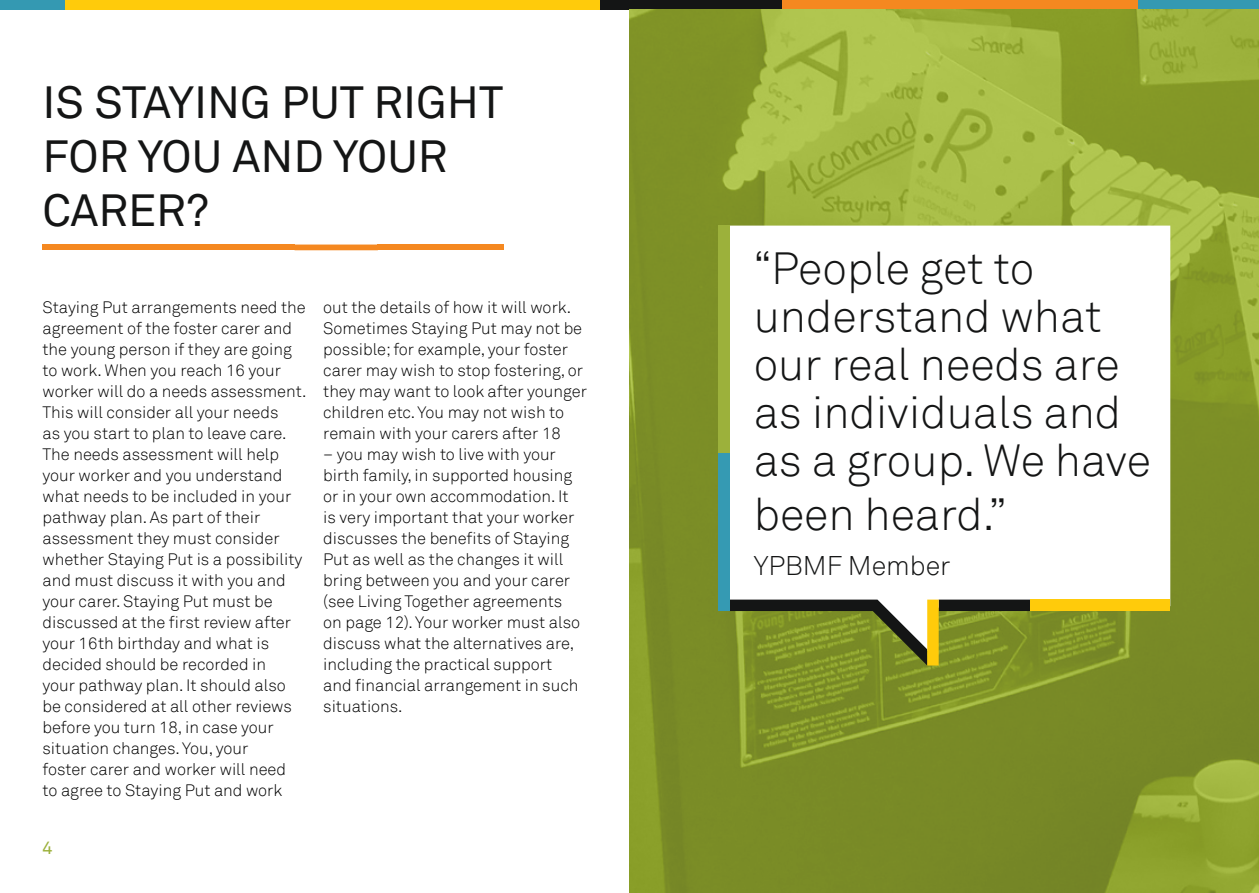
<style>
.page{position:relative;width:1259px;height:893px;background:#fff}
.page>*{position:absolute;margin:0;border:0;box-sizing:border-box;transform-origin:0 0}
.t1{font:300 45px/48px "Akkurat";color:#141515}
.t2{font:45px/54px "Akkurat";color:#141515}
.t3{font:300 27px "Akkurat";color:#141515}
.t4{font:18px "Akkurat";color:#9cb13b}
.t5{font:300 16.5px/21px "Akkurat";color:#000}
</style>
<div class="page">
<div style="left:780px;top:0;width:374px;height:10px;background:#f58820"></div>
<div style="left:598px;top:0;width:184px;height:10px;background:#141515"></div>
<div style="left:65px;top:0;width:535px;height:10px;background:#ffcb0b"></div>
<div style="left:0;top:0;width:65px;height:10px;background:#3499b2"></div>
<div style="left:1137px;top:0;width:122px;height:10px;background:#3499b2"></div>
<svg style="left:295px;top:245px;width:83px;height:5px"></svg>
<div style="left:378px;top:245px;width:126px;height:5px;background:#f58820"></div>
<div style="left:212px;top:245px;width:83px;height:5px;background:#f58820"></div>
<div style="left:143px;top:245px;width:69px;height:5px;background:#f58820"></div>
<div style="left:43px;top:245px;width:100px;height:5px;background:#f58820"></div>
<img style="left:629px;top:10px;width:630px;height:883px">
<svg style="left:718px;top:226px;width:452px;height:425px"></svg>
<div style="left:1030px;top:600px;width:140px;height:11px;background:#ffcb0b"></div>
<svg style="left:729px;top:600px;width:301px;height:65px;background:#7a8631"></svg>
<div style="left:718px;top:446px;width:11px;height:165px;background:#359ab3"></div>
<div style="left:718px;top:226px;width:11px;height:227px;background:#9cb13b"></div>
<h1 class="t2" style="left:43px;top:76px;width:462px">IS STAYING PUT RIGHT<br>FOR YOU AND YOUR<br>CARER?</h1>
<p class="t5" style="left:43px;top:297px;width:265px">Staying Put arrangements need the agreement of the foster carer and the young person if they are going to work. When you reach 16 your worker will do a needs assessment.<br>This will consider all your needs<br>as you start to plan to leave care.<br>The needs assessment will help your worker and you understand what needs to be included in your pathway plan. As part of their assessment they must consider whether Staying Put is a possibility and must discuss it with you and your carer. Staying Put must be discussed at the first review after your 16th birthday and what is decided should be recorded in<br>your pathway plan. It should also be considered at all other reviews before you turn 18, in case your situation changes. You, your<br>foster carer and worker will need<br>to agree to Staying Put and work</p>
<p class="t5" style="left:323px;top:297px;width:265px">out the details of how it will work.<br>Sometimes Staying Put may not be possible; for example, your foster carer may wish to stop fostering, or they may want to look after younger children etc. You may not wish to remain with your carers after 18</p>
<p class="t5" style="left:323px;top:444px;width:258px">– you may wish to live with your birth family, in supported housing or in your own accommodation. It is very important that your worker discusses the benefits of Staying<br>Put as well as the changes it will bring between you and your carer (see Living Together agreements on page 12). Your worker must also discuss what the alternatives are, including the practical support and financial arrangement in such situations.</p>
<p class="t4" style="left:43px;top:837px;width:12px">4</p>
<h1 class="t1" style="left:753px;top:245px;width:399px">“People get to understand what our real needs are as individuals and as a group. We have</h1>
<h1 class="t1" style="left:753px;top:491px;width:254px">been heard.”</h1>
<h2 class="t3" style="left:753px;top:550px;width:198px">YPBMF Member</h2>
</div>
